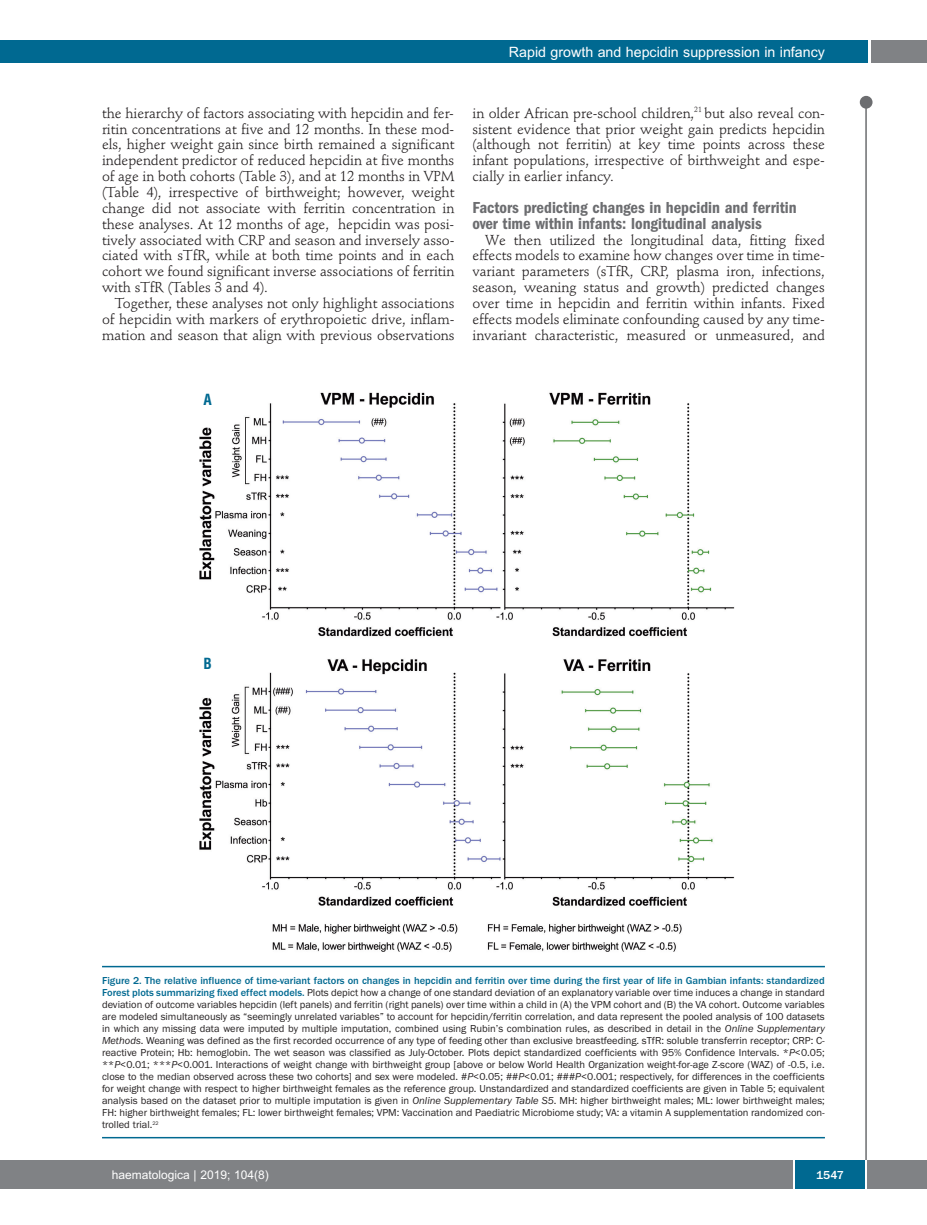
<style>
.page{position:relative;width:927px;height:1225px;background:#fff}
.page>*{position:absolute;margin:0;border:0;box-sizing:border-box;transform-origin:0 0}
.t1{font:600 condensed 16.5px/15.9px "Franklin Gothic";color:#6c6d70}
.t2{font:700 condensed 15px "Helvetica";color:#006991}
.t3{font:14.25px/15.9px "Stempel Schneidler";letter-spacing:-.005em;color:#231f20;text-align:justify}
.t4{font:14.25px "Arial";color:#fff}
.t5{font:12px "Arial";color:#fff}
.t6{font:500 12px "Franklin Gothic";color:#fff}
.t7{font:10.5px/12px "Franklin Gothic";color:#231f20;text-align:justify}
.s1{font-weight:500;color:#006991}
.s2{font-style:italic}
</style>
<div class="page">
<div style="left:860px;top:96px;width:12px;height:13px;background:#6c6d70;border-radius:50%"></div>
<hr style="left:865px;top:98px;width:2px;height:1062px;background:#6c6d70">
<div style="left:871px;top:40px;width:56px;height:22px;background:#808285"></div>
<div style="left:18px;top:40px;width:849px;height:22px;background:#006991"></div>
<div style="left:17px;top:1160px;width:910px;height:28px;background:#808285"></div>
<div style="left:795px;top:1160px;width:70px;height:28px;background:#006991"></div>
<hr style="left:793px;top:1160px;width:2px;height:28px;background:#fff">
<hr style="left:865px;top:1160px;width:2px;height:28px;background:#fff">
<div style="left:0;top:40px;width:19px;height:22px;background:#006991"></div>
<div style="left:0;top:1160px;width:18px;height:28px;background:#808285"></div>
<img style="left:199px;top:392px;width:536px;height:560px">
<hr style="left:102px;top:966px;width:723px;height:1px;background:#006991">
<hr style="left:102px;top:1137px;width:723px;height:1px;background:#006991">
<h3 class="t4" style="left:509px;top:44px;width:318px">Rapid growth and hepcidin suppression in infancy</h3>
<p class="t3" style="left:102px;top:106px;width:354px">the hierarchy of factors associating with hepcidin and fer&shy;ritin concentrations at five and 12 months. In these mod&shy;els, higher weight gain since birth remained a significant independent predictor of reduced hepcidin at five months of age in both cohorts (Table 3), and at 12 months in VPM (Table 4), irrespective of birthweight; however, weight change did not associate with ferritin concentration in these analyses. At 12 months of age, hepcidin was posi&shy;tively associated with CRP and season and inversely asso&shy;ciated with sTfR, while at both time points and in each cohort we found significant inverse associations of ferritin with sTfR (Tables 3 and 4).</p>
<h3 class="t3" style="left:102px;top:296px;width:354px;text-indent:13px">Together, these analyses not only highlight associations of hepcidin with markers of erythropoietic drive, inflam&shy;mation and season that align with previous observations</h3>
<p class="t3" style="left:472px;top:106px;width:354px">in older African pre-school children,<sup>21</sup> but also reveal con&shy;sistent evidence that prior weight gain predicts hepcidin (although not ferritin) at key time points across these infant populations, irrespective of birthweight and espe&shy;cially in earlier infancy.</p>
<h1 class="t1" style="left:472px;top:201px;width:326px">Factors predicting changes in hepcidin and ferritin over time within infants: longitudinal analysis</h1>
<p class="t3" style="left:472px;top:233px;width:354px;text-indent:13px">We then utilized the longitudinal data, fitting fixed effects models to examine how changes over time in time&shy;variant parameters (sTfR, CRP, plasma iron, infections, season, weaning status and growth) predicted changes over time in hepcidin and ferritin within infants. Fixed effects models eliminate confounding caused by any time&shy;invariant characteristic, measured or unmeasured, and</p>
<h2 class="t2" style="left:203px;top:390px;width:10px">A</h2>
<h2 class="t2" style="left:203px;top:655px;width:10px">B</h2>
<p class="t7" style="left:102px;top:974px;width:724px"><span class="s1">Figure 2. The relative influence of time-variant factors on changes in hepcidin and ferritin over time during the first year of life in Gambian infants: standardized Forest plots summarizing fixed effect models.</span> Plots depict how a change of one standard deviation of an explanatory variable over time induces a change in standard deviation of outcome variables hepcidin (left panels) and ferritin (right panels) over time within a child in (A) the VPM cohort and (B) the VA cohort. Outcome variables are modeled simultaneously as “seemingly unrelated variables” to account for hepcidin/ferritin correlation, and data represent the pooled analysis of 100 datasets in which any missing data were imputed by multiple imputation, combined using Rubin’s combination rules, as described in detail in the <span class="s2">Online Supplementary Methods</span>. Weaning was defined as the first recorded occurrence of any type of feeding other than exclusive breastfeeding. sTfR: soluble transferrin receptor; CRP: C&shy;reactive Protein; Hb: hemoglobin. The wet season was classified as July-October. Plots depict standardized coefficients with 95% Confidence Intervals. *<span class="s2">P</span>&lt;0.05; **<span class="s2">P</span>&lt;0.01; ***<span class="s2">P</span>&lt;0.001. Interactions of weight change with birthweight group [above or below World Health Organization weight-for-age Z-score (WAZ) of -0.5, i.e. close to the median observed across these two cohorts] and sex were modeled. #<span class="s2">P</span>&lt;0.05; ##<span class="s2">P</span>&lt;0.01; ###<span class="s2">P</span>&lt;0.001; respectively, for differences in the coefficients for weight change with respect to higher birthweight females as the reference group. Unstandardized and standardized coefficients are given in Table 5; equivalent analysis based on the dataset prior to multiple imputation is given in <span class="s2">Online Supplementary Table S5</span>. MH: higher birthweight males; ML: lower birthweight males; FH: higher birthweight females; FL: lower birthweight females; VPM: Vaccination and Paediatric Microbiome study; VA: a vitamin A supplementation randomized con&shy;trolled trial.<sup>22</sup></p>
<p class="t5" style="left:112px;top:1167px;width:158px">haematologica | 2019; 104(8)</p>
<p class="t6" style="left:816px;top:1167px;width:29px">1547</p>
</div>
